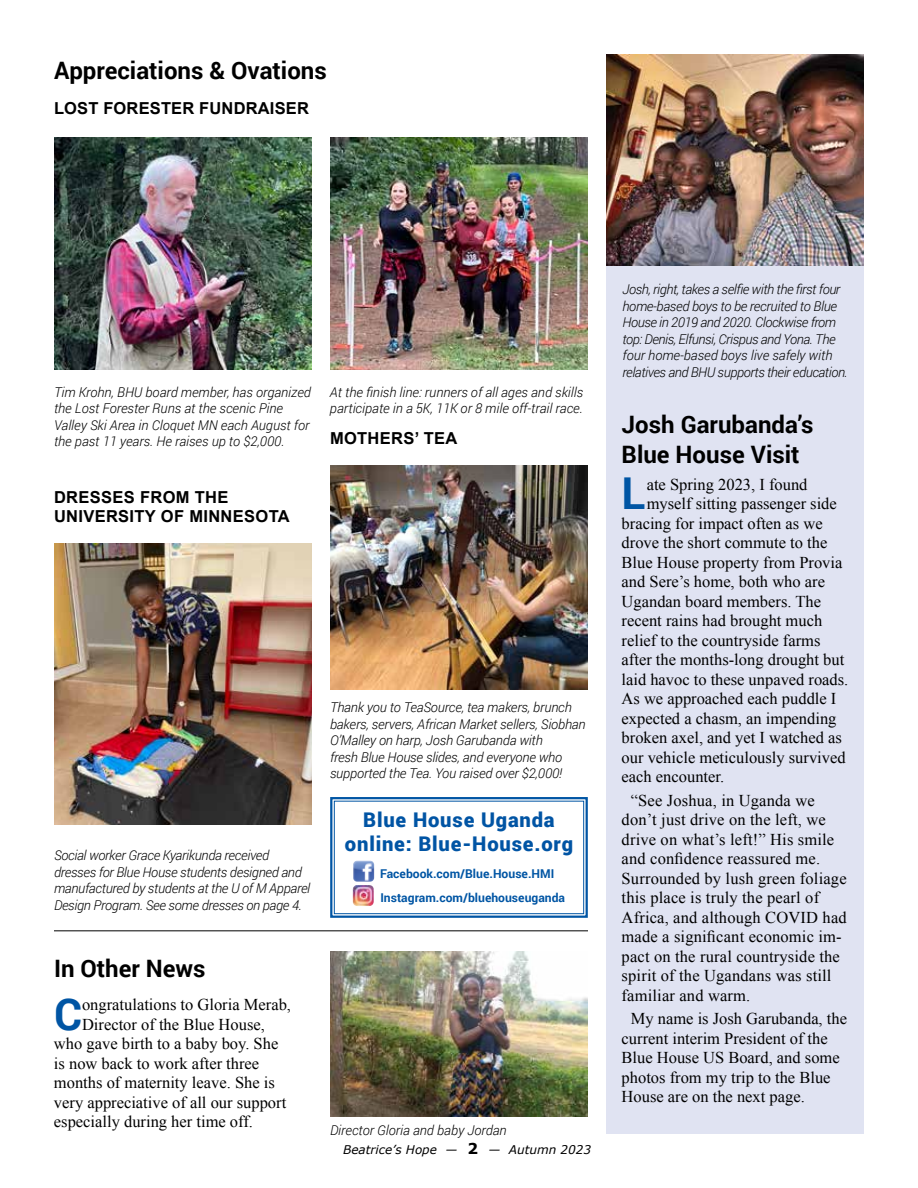
<style>
.page{position:relative;width:918px;height:1188px;background:#fff}
.page>*{position:absolute;margin:0;border:0;box-sizing:border-box;transform-origin:0 0}
.t1{font:700 43.95px "Roboto";color:#0055a4}
.t2{font:700 24px/30px "Roboto";color:#000}
.t3{font:900 20.25px/24.3px "Roboto";letter-spacing:.04em;color:#0054a4;text-align:center}
.t4{font:16.5px/19.5px "Times New Roman";color:#000}
.t5{font:700 16.5px/19.5px "Arial";letter-spacing:.02em;color:#000}
.t6{font:italic 300 13.5px/16.5px "Roboto";letter-spacing:-.01em;color:#000}
.t7{font:italic 300 13.5px/16.5px "Roboto";letter-spacing:-.03em;color:#000}
.t8{font:700 12.15px/24.3px "Roboto";color:#0055a4}
.t9{font:italic 12px "Verdana";color:#000}
.s1{font-weight:700;font-style:normal;font-size:15px}
</style>
<div class="page">
<div style="left:606px;top:54px;width:258px;height:1080px;background:#e0e3f2"></div>
<img style="left:330px;top:465px;width:258px;height:224px">
<img style="left:54px;top:544px;width:258px;height:281px">
<img style="left:54px;top:138px;width:258px;height:232px">
<img style="left:330px;top:138px;width:258px;height:232px">
<img style="left:330px;top:951px;width:258px;height:165px">
<hr style="left:54px;top:931px;width:534px;height:1px;background:#000">
<img style="left:606px;top:54px;width:258px;height:211px">
<svg style="left:330px;top:797px;width:258px;height:121px"></svg>
<div style="left:334px;top:801px;width:250px;height:113px;border:1px solid #0055a4"></div>
<h2 class="t2" style="left:54px;top:55px;width:274px">Appreciations &amp; Ovations</h2>
<p class="t5" style="left:54px;top:99px;width:256px">LOST FORESTER FUNDRAISER</p>
<p class="t6" style="left:54px;top:383px;width:258px">Tim Krohn, BHU board member, has organized the Lost Forester Runs at the scenic Pine Valley Ski Area in Cloquet MN each August for the past 11 years. He raises up to $2,000.</p>
<p class="t6" style="left:330px;top:383px;width:255px">At the finish line: runners of all ages and skills participate in a 5K, 11K or 8 mile off-trail race.</p>
<p class="t5" style="left:330px;top:429px;width:129px">MOTHERS’ TEA</p>
<p class="t5" style="left:54px;top:488px;width:237px">DRESSES FROM THE<br>UNIVERSITY OF MINNESOTA</p>
<p class="t6" style="left:54px;top:847px;width:258px">Social worker Grace Kyarikunda received dresses for Blue House students designed and manufactured by students at the U of M Apparel Design Program. See some dresses on page 4.</p>
<h2 class="t2" style="left:54px;top:953px;width:153px">In Other News</h2>
<h1 class="t1" style="left:54px;top:983px;width:30px">C</h1>
<p class="t4" style="left:82px;top:995px;width:210px">ongratulations to Gloria Merab,</p>
<p class="t4" style="left:82px;top:1014px;width:184px">Director of the Blue House,</p>
<p class="t4" style="left:54px;top:1034px;width:226px">who gave birth to a baby boy. She</p>
<p class="t4" style="left:54px;top:1053px;width:207px">is now back to work after three</p>
<p class="t4" style="left:54px;top:1073px;width:222px">months of maternity leave. She is</p>
<p class="t4" style="left:54px;top:1092px;width:234px">very appreciative of all our support</p>
<p class="t4" style="left:54px;top:1112px;width:201px">especially during her time off.</p>
<p class="t6" style="left:330px;top:699px;width:257px">Thank you to TeaSource, tea makers, brunch bakers, servers, African Market sellers, Siobhan O’Malley on harp, Josh Garubanda with<br>fresh Blue House slides, and everyone who supported the Tea. You raised over $2,000!</p>
<p class="t3" style="left:345px;top:807px;width:230px">Blue House Uganda online: Blue-House.org</p>
<p class="t8" style="left:380px;top:861px;width:186px">Facebook.com/Blue.House.HMI<br>Instagram.com/bluehouseuganda</p>
<p class="t6" style="left:330px;top:1121px;width:178px">Director Gloria and baby Jordan</p>
<p class="t9" style="left:343px;top:1142px;width:249px">Beatrice’s Hope — <span class="s1">2</span> — Autumn 2023</p>
<p class="t7" style="left:622px;top:281px;width:227px">Josh, right, takes a selfie with the first four home-based boys to be recruited to Blue House in 2019 and 2020. Clockwise from top: Denis, Elfunsi, Crispus and Yona. The four home-based boys live safely with relatives and BHU supports their education.</p>
<h2 class="t2" style="left:622px;top:409px;width:193px">Josh Garubanda’s<br>Blue House Visit</h2>
<h1 class="t1" style="left:622px;top:463px;width:25px">L</h1>
<p class="t4" style="left:647px;top:474px;width:162px">ate Spring 2023, I found</p>
<p class="t4" style="left:647px;top:494px;width:192px">myself sitting passenger side</p>
<p class="t4" style="left:622px;top:513px;width:203px">bracing for impact often as we</p>
<p class="t4" style="left:622px;top:533px;width:207px">drove the short commute to the</p>
<p class="t4" style="left:622px;top:552px;width:222px">Blue House property from Provia</p>
<p class="t4" style="left:622px;top:572px;width:205px">and Sere’s home, both who are</p>
<p class="t4" style="left:622px;top:591px;width:201px">Ugandan board members. The</p>
<p class="t4" style="left:622px;top:611px;width:202px">recent rains had brought much</p>
<p class="t4" style="left:622px;top:630px;width:200px">relief to the countryside farms</p>
<p class="t4" style="left:622px;top:650px;width:224px">after the months-long drought but</p>
<p class="t4" style="left:622px;top:669px;width:228px">laid havoc to these unpaved roads.</p>
<p class="t4" style="left:622px;top:689px;width:216px">As we approached each puddle I</p>
<p class="t4" style="left:622px;top:708px;width:216px">expected a chasm, an impending</p>
<p class="t4" style="left:622px;top:728px;width:222px">broken axel, and yet I watched as</p>
<p class="t4" style="left:622px;top:747px;width:226px">our vehicle meticulously survived</p>
<p class="t4" style="left:622px;top:767px;width:104px">each encounter.</p>
<p class="t4" style="left:622px;top:790px;width:227px;text-indent:9px">“See Joshua, in Uganda we don’t just drive on the left, we drive on what’s left!” His smile and confidence reassured me.<br>Surrounded by lush green foliage this place is truly the pearl of<br>Africa, and although COVID had made a significant economic im&shy;pact on the rural countryside the spirit of the Ugandans was still familiar and warm.</p>
<p class="t4" style="left:622px;top:1009px;width:227px;text-indent:9px">My name is Josh Garubanda, the current interim President of the<br>Blue House US Board, and some photos from my trip to the Blue<br>House are on the next page.</p>
</div>
